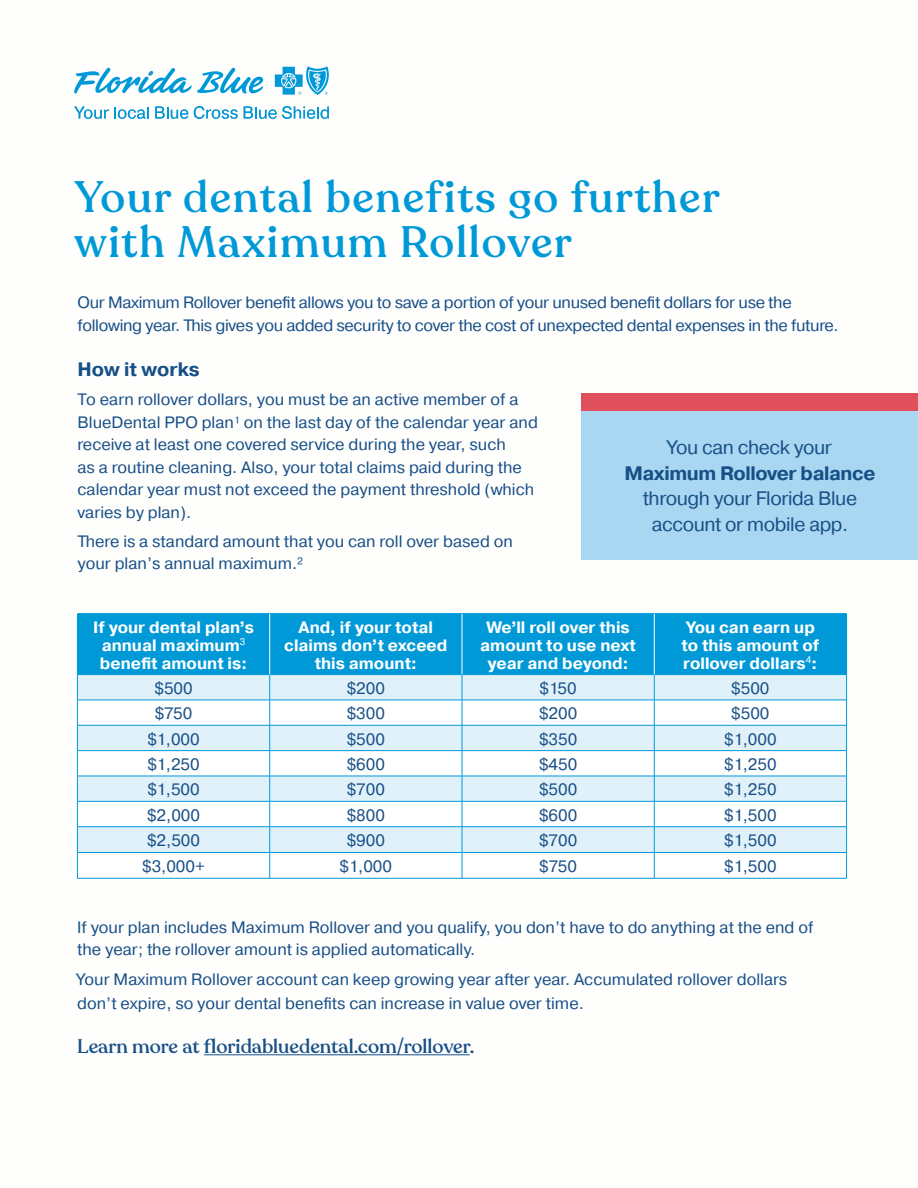
<style>
.page{position:relative;width:918px;height:1188px;background:#fff}
.page>*{position:absolute;margin:0;border:0;box-sizing:border-box;transform-origin:0 0}
.t1{font:500 43.5px/45px "Recoleta";letter-spacing:.04em;color:#0099d8}
.Checks{font:19.5px/25.5px "Pragmatica";letter-spacing:-.02em;color:#174f87;text-align:center}
.Checks-2{font:500 19.5px "Recoleta";color:#174f87}
.Subhead{font:700 19.5px "Pragmatica";color:#174f87}
.Checks-3{font:16.5px/22.5px "Pragmatica";color:#174f87}
.Checks-4{font:700 16.5px/18px "Pragmatica";color:#fff;text-align:center}
.Checks-5{font:16.5px/22.5px "Pragmatica";letter-spacing:-.02em;color:#174f87}
.s1{font-weight:700}
</style>
<div class="page">
<div style="left:582px;top:409px;width:336px;height:150px;background:#a9d7f1"></div>
<div style="left:582px;top:394px;width:336px;height:17px;background:#e04f5c"></div>
<hr style="left:204px;top:1054px;width:266px;height:1px;background:#174f87">
<svg style="left:74px;top:107px;width:75px;height:12px"></svg>
<svg style="left:155px;top:107px;width:33px;height:12px"></svg>
<svg style="left:194px;top:106px;width:44px;height:13px"></svg>
<svg style="left:244px;top:106px;width:85px;height:13px"></svg>
<svg style="left:74px;top:67px;width:189px;height:27px"></svg>
<svg style="left:275px;top:66px;width:54px;height:29px"></svg>
<div style="left:78px;top:614px;width:768px;height:60px;background:#0099d8"></div>
<svg style="left:78px;top:675px;width:768px;height:25px;fill:#e0f1fa"></svg>
<svg style="left:78px;top:701px;width:768px;height:177px"></svg>
<hr style="left:77px;top:613px;width:193px;height:1px;background:#0099d8">
<hr style="left:77px;top:614px;width:1px;height:61px;background:#0099d8">
<hr style="left:270px;top:613px;width:192px;height:1px;background:#0099d8">
<hr style="left:462px;top:613px;width:192px;height:1px;background:#0099d8">
<hr style="left:654px;top:613px;width:193px;height:1px;background:#0099d8">
<hr style="left:846px;top:614px;width:1px;height:61px;background:#0099d8">
<hr style="left:77px;top:750px;width:193px;height:1px;background:#0099d8">
<hr style="left:270px;top:750px;width:192px;height:1px;background:#0099d8">
<hr style="left:462px;top:750px;width:192px;height:1px;background:#0099d8">
<hr style="left:654px;top:750px;width:193px;height:1px;background:#0099d8">
<hr style="left:77px;top:776px;width:193px;height:1px;background:#0099d8">
<hr style="left:270px;top:776px;width:192px;height:1px;background:#0099d8">
<hr style="left:462px;top:776px;width:192px;height:1px;background:#0099d8">
<hr style="left:654px;top:776px;width:193px;height:1px;background:#0099d8">
<hr style="left:77px;top:801px;width:193px;height:1px;background:#0099d8">
<hr style="left:270px;top:801px;width:192px;height:1px;background:#0099d8">
<hr style="left:462px;top:801px;width:192px;height:1px;background:#0099d8">
<hr style="left:654px;top:801px;width:193px;height:1px;background:#0099d8">
<hr style="left:77px;top:826px;width:193px;height:1px;background:#0099d8">
<hr style="left:270px;top:826px;width:192px;height:1px;background:#0099d8">
<hr style="left:462px;top:826px;width:192px;height:1px;background:#0099d8">
<hr style="left:654px;top:826px;width:193px;height:1px;background:#0099d8">
<hr style="left:77px;top:852px;width:193px;height:1px;background:#0099d8">
<svg style="left:77px;top:675px;width:1px;height:203px"></svg>
<hr style="left:270px;top:852px;width:192px;height:1px;background:#0099d8">
<svg style="left:269px;top:675px;width:1px;height:203px"></svg>
<hr style="left:462px;top:852px;width:192px;height:1px;background:#0099d8">
<svg style="left:462px;top:675px;width:1px;height:203px"></svg>
<hr style="left:654px;top:852px;width:193px;height:1px;background:#0099d8">
<svg style="left:654px;top:675px;width:1px;height:203px"></svg>
<svg style="left:846px;top:675px;width:1px;height:203px"></svg>
<hr style="left:77px;top:878px;width:193px;height:1px;background:#0099d8">
<hr style="left:270px;top:878px;width:192px;height:1px;background:#0099d8">
<hr style="left:462px;top:878px;width:192px;height:1px;background:#0099d8">
<hr style="left:654px;top:878px;width:193px;height:1px;background:#0099d8">
<hr style="left:78px;top:674px;width:192px;height:1px;background:#0099d8">
<hr style="left:270px;top:674px;width:192px;height:1px;background:#0099d8">
<hr style="left:462px;top:674px;width:192px;height:1px;background:#0099d8">
<hr style="left:654px;top:674px;width:192px;height:1px;background:#0099d8">
<hr style="left:78px;top:700px;width:192px;height:1px;background:#0099d8">
<hr style="left:270px;top:700px;width:192px;height:1px;background:#0099d8">
<hr style="left:462px;top:700px;width:192px;height:1px;background:#0099d8">
<hr style="left:654px;top:700px;width:192px;height:1px;background:#0099d8">
<hr style="left:78px;top:725px;width:192px;height:1px;background:#0099d8">
<hr style="left:270px;top:725px;width:192px;height:1px;background:#0099d8">
<hr style="left:462px;top:725px;width:192px;height:1px;background:#0099d8">
<hr style="left:654px;top:725px;width:192px;height:1px;background:#0099d8">
<hr style="left:269px;top:614px;width:1px;height:60px;background:#fff">
<hr style="left:462px;top:614px;width:1px;height:60px;background:#fff">
<hr style="left:654px;top:614px;width:1px;height:60px;background:#fff">
<p class="t1" style="left:75px;top:175px;width:647px">Your dental benefits go further with Maximum Rollover</p>
<p class="Checks-5" style="left:78px;top:292px;width:763px">Our Maximum Rollover benefit allows you to save a portion of your unused benefit dollars for use the following year. This gives you added security to cover the cost of unexpected dental expenses in the future.</p>
<p class="Subhead" style="left:78px;top:357px;width:124px">How it works</p>
<p class="Checks-3" style="left:78px;top:388px;width:462px">To earn rollover dollars, you must be an active member of a BlueDental PPO plan¹ on the last day of the calendar year and receive at least one covered service during the year, such<br>as a routine cleaning. Also, your total claims paid during the calendar year must not exceed the payment threshold (which varies by plan).</p>
<p class="Checks-3" style="left:78px;top:530px;width:437px">There is a standard amount that you can roll over based on your plan’s annual maximum.²</p>
<p class="Checks" style="left:624px;top:435px;width:253px">You can check your<br><span class="s1">Maximum Rollover balance </span>through your Florida Blue account or mobile app.</p>
<p class="Checks-4" style="left:93px;top:618px;width:162px">If your dental plan’s annual maximum<sup>3 </sup>benefit amount is:</p>
<p class="Checks-4" style="left:284px;top:618px;width:165px">And, if your total claims don’t exceed this amount:</p>
<p class="Checks-4" style="left:480px;top:618px;width:157px">We’ll roll over this amount to use next year and beyond:</p>
<p class="Checks-4" style="left:682px;top:618px;width:139px;text-align:left">You can earn up to this amount of rollover dollars<sup>4</sup>:</p>
<p class="Checks-3" style="left:154px;top:677px;width:40px">$500</p>
<p class="Checks-3" style="left:347px;top:677px;width:40px">$200</p>
<p class="Checks-3" style="left:540px;top:677px;width:39px">$150</p>
<p class="Checks-3" style="left:731px;top:677px;width:40px">$500</p>
<p class="Checks-3" style="left:155px;top:703px;width:39px">$750</p>
<p class="Checks-3" style="left:347px;top:703px;width:40px">$300</p>
<p class="Checks-3" style="left:539px;top:703px;width:40px">$200</p>
<p class="Checks-3" style="left:731px;top:703px;width:40px">$500</p>
<p class="Checks-3" style="left:147px;top:728px;width:54px">$1,000</p>
<p class="Checks-3" style="left:347px;top:728px;width:40px">$500</p>
<p class="Checks-3" style="left:539px;top:728px;width:40px">$350</p>
<p class="Checks-3" style="left:724px;top:728px;width:54px">$1,000</p>
<p class="Checks-3" style="left:147px;top:753px;width:54px">$1,250</p>
<p class="Checks-3" style="left:347px;top:753px;width:40px">$600</p>
<p class="Checks-3" style="left:539px;top:753px;width:40px">$450</p>
<p class="Checks-3" style="left:724px;top:753px;width:54px">$1,250</p>
<p class="Checks-3" style="left:147px;top:779px;width:54px">$1,500</p>
<p class="Checks-3" style="left:347px;top:779px;width:40px">$700</p>
<p class="Checks-3" style="left:539px;top:779px;width:40px">$500</p>
<p class="Checks-3" style="left:724px;top:779px;width:54px">$1,250</p>
<p class="Checks-3" style="left:147px;top:804px;width:54px">$2,000</p>
<p class="Checks-3" style="left:347px;top:804px;width:40px">$800</p>
<p class="Checks-3" style="left:539px;top:804px;width:40px">$600</p>
<p class="Checks-3" style="left:724px;top:804px;width:54px">$1,500</p>
<p class="Checks-3" style="left:147px;top:830px;width:54px">$2,500</p>
<p class="Checks-3" style="left:347px;top:830px;width:40px">$900</p>
<p class="Checks-3" style="left:539px;top:830px;width:40px">$700</p>
<p class="Checks-3" style="left:724px;top:830px;width:54px">$1,500</p>
<p class="Checks-3" style="left:142px;top:856px;width:64px">$3,000+</p>
<p class="Checks-3" style="left:340px;top:856px;width:54px">$1,000</p>
<p class="Checks-3" style="left:539px;top:856px;width:39px">$750</p>
<p class="Checks-3" style="left:724px;top:856px;width:54px">$1,500</p>
<p class="Checks-3" style="left:77px;top:916px;width:738px">If your plan includes Maximum Rollover and you qualify, you don’t have to do anything at the end of the year; the rollover amount is applied automatically.</p>
<p class="Checks-3" style="left:77px;top:967px;width:711px;line-height:24px">Your Maximum Rollover account can keep growing year after year. Accumulated rollover dollars don’t expire, so your dental benefits can increase in value over time.</p>
<p class="Checks-2" style="left:77px;top:1034px;width:399px">Learn more at floridabluedental.com/rollover.</p>
</div>
